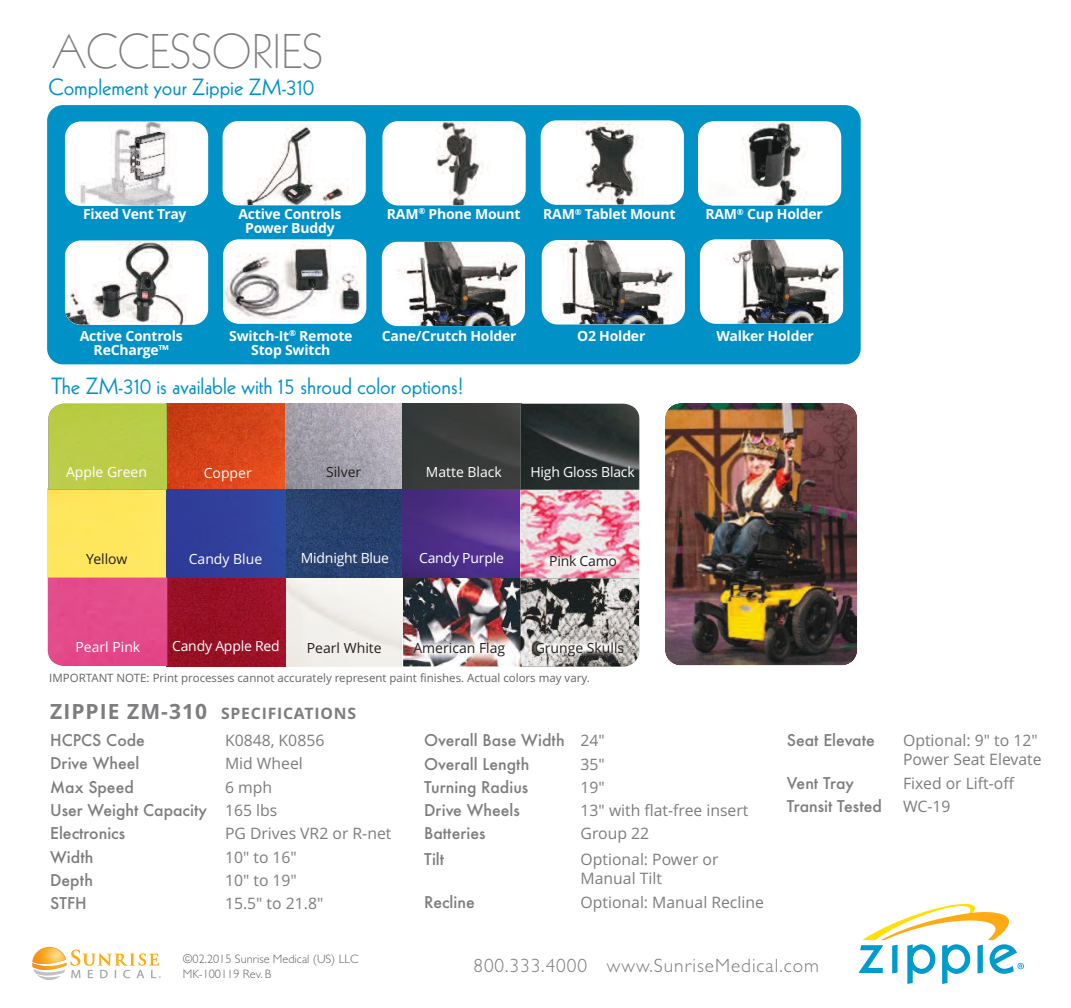
<style>
.page{position:relative;width:1071px;height:1008px;background:#fff}
.page>*{position:absolute;margin:0;border:0;box-sizing:border-box;transform-origin:0 0}
.t1{font:300 47.25px "Kabel LT Std";color:#7d7c7e}
.t2{font:22.75px "Kabel LT Std";color:#0091c7}
.t3{font:300 19.25px "Gill Sans";letter-spacing:.05em;color:#7d7c7e}
.t4{font:15.75px/19.8px "Open Sans";color:#7d7c7e}
.t5{font:500 15.75px/23.3px "Futura";color:#7d7c7e}
.t6{font:700 15.75px "Open Sans";letter-spacing:.05em;color:#7d7c7e}
.t7{font:700 14px/14px "Open Sans";letter-spacing:-.015em;color:#fff;text-align:center}
.t8{font:14px "Open Sans";letter-spacing:-.015em;color:#fff}
.t9{font:14px "Open Sans";color:#241f1f}
.t10{font:300 12.25px/14.7px "Gill Sans";color:#656365}
.t11{font:11.55px "Open Sans";color:#656365}
.s1{font-size:21px}
.s2{font-family:"Open Sans";font-weight:400}
</style>
<div class="page">
<svg style="left:859px;top:903px;width:165px;height:81px"></svg>
<svg style="left:32px;top:947px;width:129px;height:33px"></svg>
<div style="left:47px;top:105px;width:814px;height:259px;background:#0091c7;border-radius:16px"></div>
<img style="left:166px;top:403px;width:120px;height:87px">
<svg style="left:286px;top:403px;width:116px;height:87px;background:#a7a4ae"></svg>
<img style="left:402px;top:403px;width:119px;height:87px">
<div style="left:48px;top:490px;width:119px;height:88px;background:#fee75d"></div>
<img style="left:167px;top:490px;width:119px;height:88px">
<div style="left:286px;top:490px;width:119px;height:88px;background:#28416e"></div>
<img style="left:403px;top:490px;width:117px;height:88px">
<img style="left:520px;top:490px;width:120px;height:88px">
<img style="left:167px;top:578px;width:119px;height:88px">
<div style="left:286px;top:578px;width:119px;height:88px;background:#f2f0ec"></div>
<img style="left:403px;top:578px;width:117px;height:57px">
<div style="left:698px;top:121px;width:143px;height:85px;background:#fff;border-radius:16px"></div>
<img style="left:700px;top:121px;width:109px;height:85px">
<div style="left:541px;top:120px;width:143px;height:85px;background:#fff;border-radius:16px"></div>
<img style="left:550px;top:122px;width:101px;height:83px">
<div style="left:382px;top:121px;width:144px;height:84px;background:#fff;border-radius:16px"></div>
<img style="left:382px;top:121px;width:109px;height:84px">
<div style="left:223px;top:121px;width:143px;height:84px;background:#fff;border-radius:16px"></div>
<img style="left:231px;top:124px;width:115px;height:81px">
<div style="left:65px;top:121px;width:143px;height:85px;background:#fff;border-radius:16px"></div>
<img style="left:69px;top:121px;width:139px;height:85px">
<div style="left:700px;top:239px;width:143px;height:85px;background:#fff;border-radius:16px"></div>
<img style="left:712px;top:239px;width:131px;height:85px">
<div style="left:542px;top:240px;width:143px;height:84px;background:#fff;border-radius:16px"></div>
<img style="left:561px;top:240px;width:113px;height:84px">
<div style="left:382px;top:242px;width:143px;height:84px;background:#fff;border-radius:16px"></div>
<img style="left:397px;top:242px;width:126px;height:84px">
<div style="left:223px;top:239px;width:143px;height:85px;background:#fff;border-radius:16px"></div>
<img style="left:223px;top:240px;width:141px;height:84px">
<div style="left:65px;top:240px;width:143px;height:85px;background:#fff;border-radius:16px"></div>
<img style="left:65px;top:241px;width:122px;height:84px">
<img style="left:665px;top:403px;width:193px;height:263px;border-radius:16px">
<div style="left:48px;top:404px;width:119px;height:86px;background:#bbcc48"></div>
<svg style="left:520px;top:578px;width:119px;height:89px;background:#92918f"></svg>
<svg style="left:520px;top:404px;width:120px;height:86px;background:#2e3534"></svg>
<div style="left:48px;top:578px;width:119px;height:88px;background:#e34b8a"></div>
<img style="left:401px;top:635px;width:121px;height:32px">
<h1 class="t1" style="left:52px;top:34px;width:273px">ACCESSORIES</h1>
<h2 class="t2" style="left:49px;top:79px;width:267px">Complement your Zippie ZM-310</h2>
<p class="t7" style="left:83px;top:207px;width:105px">Fixed Vent Tray</p>
<p class="t7" style="left:238px;top:208px;width:104px">Active Controls<br>Power Buddy</p>
<p class="t7" style="left:387px;top:207px;width:135px">RAM<sup>®</sup> Phone Mount</p>
<p class="t7" style="left:543px;top:207px;width:134px">RAM<sup>®</sup> Tablet Mount</p>
<p class="t7" style="left:705px;top:208px;width:119px">RAM<sup>®</sup> Cup Holder</p>
<p class="t7" style="left:80px;top:330px;width:104px">Active Controls<br>ReCharge™</p>
<p class="t7" style="left:229px;top:329px;width:125px">Switch-It<sup>®</sup> Remote<br>Stop Switch</p>
<p class="t7" style="left:382px;top:330px;width:136px">Cane/Crutch Holder</p>
<p class="t7" style="left:577px;top:330px;width:70px">O2 Holder</p>
<p class="t7" style="left:716px;top:329px;width:99px">Walker Holder</p>
<h2 class="t2" style="left:51px;top:378px;width:414px">The ZM-310 is available with 15 shroud color options!</h2>
<p class="t8" style="left:66px;top:464px;width:82px">Apple Green</p>
<p class="t8" style="left:204px;top:465px;width:50px">Copper</p>
<p class="t9" style="left:326px;top:464px;width:37px">Silver</p>
<p class="t8" style="left:426px;top:464px;width:78px">Matte Black</p>
<p class="t9" style="left:86px;top:551px;width:43px">Yellow</p>
<p class="t8" style="left:189px;top:551px;width:75px">Candy Blue</p>
<p class="t8" style="left:301px;top:550px;width:90px">Midnight Blue</p>
<p class="t8" style="left:419px;top:550px;width:86px">Candy Purple</p>
<p class="t8" style="left:531px;top:464px;width:106px">High Gloss Black</p>
<p class="t9" style="left:549px;top:553px;width:69px">Pink Camo</p>
<p class="t8" style="left:172px;top:638px;width:109px">Candy Apple Red</p>
<p class="t8" style="left:75px;top:639px;width:66px">Pearl Pink</p>
<p class="t9" style="left:307px;top:640px;width:76px">Pearl White</p>
<p class="t9" style="left:535px;top:640px;width:91px">Grunge Skulls</p>
<p class="t9" style="left:413px;top:640px;width:93px">American Flag</p>
<p class="t11" style="left:49px;top:671px;width:542px">IMPORTANT NOTE: Print processes cannot accurately represent paint finishes. Actual colors may vary.</p>
<p class="t6" style="left:50px;top:705px;width:307px"><span class="s1">ZIPPIE ZM-310</span> SPECIFICATIONS</p>
<p class="t5" style="left:50px;top:729px;width:96px">HCPCS Code</p>
<p class="t4" style="left:225px;top:731px;width:101px">K0848, K0856</p>
<p class="t5" style="left:50px;top:752px;width:91px">Drive Wheel</p>
<p class="t4" style="left:225px;top:754px;width:79px">Mid Wheel</p>
<p class="t5" style="left:50px;top:776px;width:85px">Max Speed</p>
<p class="t4" style="left:225px;top:777px;width:49px">6 mph</p>
<p class="t5" style="left:50px;top:799px;width:229px">User Weight Capacity <span class="s2">165 lbs<br></span>Electronics</p>
<p class="t5" style="left:424px;top:729px;width:182px">Overall Base Width <span class="s2">24"<br></span>Overall Length</p>
<p class="t4" style="left:581px;top:754px;width:26px">35"</p>
<p class="t5" style="left:424px;top:776px;width:106px">Turning Radius</p>
<p class="t4" style="left:581px;top:778px;width:26px">19"</p>
<p class="t5" style="left:424px;top:799px;width:97px">Drive Wheels</p>
<p class="t4" style="left:581px;top:801px;width:169px">13" with flat-free insert</p>
<p class="t5" style="left:424px;top:822px;width:63px">Batteries</p>
<p class="t4" style="left:581px;top:824px;width:70px">Group 22</p>
<p class="t5" style="left:424px;top:847px;width:22px">Tilt</p>
<p class="t4" style="left:581px;top:849px;width:139px">Optional: Power or<br>Manual Tilt</p>
<p class="t5" style="left:424px;top:891px;width:52px">Recline</p>
<p class="t4" style="left:581px;top:892px;width:185px">Optional: Manual Recline</p>
<p class="t4" style="left:225px;top:824px;width:168px">PG Drives VR2 or R-net</p>
<p class="t5" style="left:50px;top:846px;width:45px">Width</p>
<p class="t4" style="left:225px;top:847px;width:73px">10" to 16"</p>
<p class="t5" style="left:50px;top:869px;width:44px">Depth</p>
<p class="t4" style="left:225px;top:871px;width:73px">10" to 19"</p>
<p class="t5" style="left:50px;top:892px;width:38px">STFH</p>
<p class="t4" style="left:225px;top:894px;width:100px">15.5" to 21.8"</p>
<p class="t5" style="left:787px;top:729px;width:90px">Seat Elevate</p>
<p class="t4" style="left:903px;top:731px;width:140px;line-height:19.2px">Optional: 9" to 12"<br>Power Seat Elevate</p>
<p class="t5" style="left:787px;top:772px;width:69px">Vent Tray</p>
<p class="t4" style="left:903px;top:773px;width:112px">Fixed or Lift-off</p>
<p class="t5" style="left:787px;top:795px;width:97px">Transit Tested</p>
<p class="t4" style="left:903px;top:797px;width:49px">WC-19</p>
<p class="t10" style="left:183px;top:953px;width:177px">©02.2015 Sunrise Medical (US) LLC<br>MK-100119 Rev. B</p>
<p class="t3" style="left:473px;top:958px;width:347px">800.333.4000 www.SunriseMedical.com</p>
</div>
